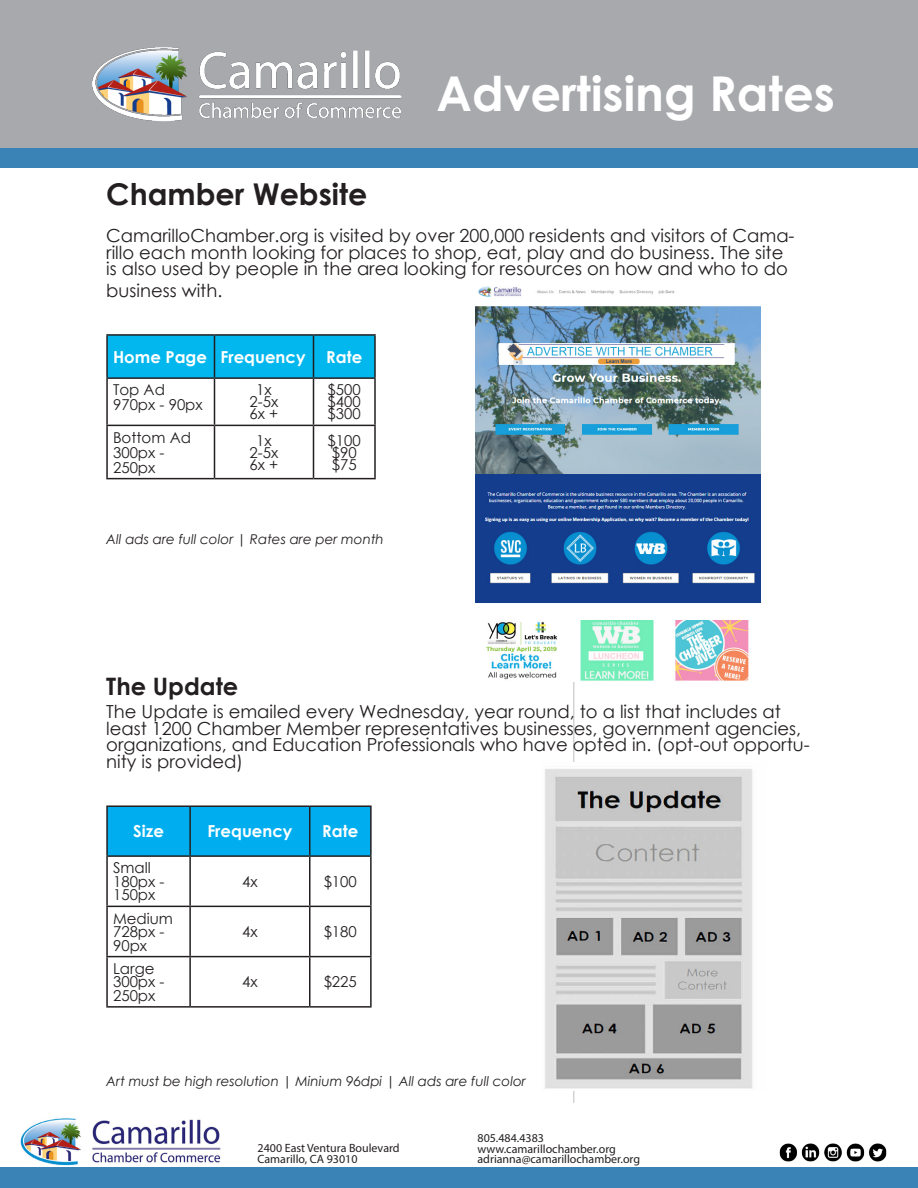
<style>
.page{position:relative;width:918px;height:1188px;background:#fff}
.page>*{position:absolute;margin:0;border:0;box-sizing:border-box;transform-origin:0 0}
.Small_Type{font:700 48px "Century Gothic";color:#fff}
.Heading1{font:700 30px "Century Gothic";color:#231f20}
.Heading2{font:700 24px "Century Gothic";color:#231f20}
.Heading3{font:18px/16.5px "Century Gothic";color:#231f20}
.Heading1-2{font:18px/16.5px "Century Gothic";color:#231f20}
.Small_Type-2{font:700 16.5px "Century Gothic";color:#fff}
.Small_Type-3{font:15px/13.5px "Century Gothic";color:#231f20}
.Heading3-2{font:italic 13.5px "Century Gothic";color:#231f20}
.Body_Text_-_Left{font:italic 13.5px "Century Gothic";color:#231f20}
.Small_Type-4{font:12px "Myriad Pro";color:#231f20}
</style>
<div class="page">
<div style="left:0;top:1167px;width:918px;height:21px;background:#3983b7"></div>
<hr style="left:574px;top:302px;width:1px;height:801px;background:#bcbdc0">
<div style="left:0;top:148px;width:918px;height:19px;background:#3983b7"></div>
<div style="left:0;top:0;width:918px;height:147px;background:#a8a9ad"></div>
<img style="left:92px;top:47px;width:310px;height:75px">
<img style="left:21px;top:1118px;width:200px;height:48px">
<img style="left:779px;top:1143px;width:108px;height:19px">
<div style="left:108px;top:336px;width:266px;height:41px;background:#01b7ed"></div>
<hr style="left:106px;top:334px;width:109px;height:2px;background:#231f20">
<hr style="left:106px;top:336px;width:2px;height:41px;background:#231f20">
<hr style="left:214px;top:334px;width:100px;height:2px;background:#231f20">
<hr style="left:214px;top:336px;width:1px;height:41px;background:#231f20">
<hr style="left:314px;top:334px;width:62px;height:2px;background:#231f20">
<hr style="left:313px;top:336px;width:1px;height:41px;background:#231f20">
<hr style="left:374px;top:336px;width:2px;height:41px;background:#231f20">
<hr style="left:106px;top:377px;width:109px;height:2px;background:#231f20">
<hr style="left:106px;top:379px;width:2px;height:46px;background:#231f20">
<hr style="left:214px;top:377px;width:100px;height:2px;background:#231f20">
<hr style="left:214px;top:379px;width:1px;height:46px;background:#231f20">
<hr style="left:314px;top:377px;width:62px;height:2px;background:#231f20">
<hr style="left:313px;top:379px;width:1px;height:46px;background:#231f20">
<hr style="left:374px;top:379px;width:2px;height:46px;background:#231f20">
<hr style="left:106px;top:425px;width:109px;height:1px;background:#231f20">
<hr style="left:106px;top:426px;width:2px;height:52px;background:#231f20">
<hr style="left:214px;top:425px;width:100px;height:1px;background:#231f20">
<hr style="left:214px;top:426px;width:1px;height:52px;background:#231f20">
<hr style="left:314px;top:425px;width:62px;height:1px;background:#231f20">
<hr style="left:313px;top:426px;width:1px;height:52px;background:#231f20">
<hr style="left:374px;top:426px;width:2px;height:52px;background:#231f20">
<hr style="left:106px;top:478px;width:109px;height:1px;background:#231f20">
<hr style="left:214px;top:478px;width:100px;height:1px;background:#231f20">
<hr style="left:314px;top:478px;width:62px;height:1px;background:#231f20">
<div style="left:108px;top:807px;width:262px;height:48px;background:#00aeef"></div>
<hr style="left:106px;top:805px;width:84px;height:2px;background:#231f20">
<hr style="left:106px;top:807px;width:2px;height:48px;background:#231f20">
<hr style="left:190px;top:805px;width:120px;height:2px;background:#231f20">
<hr style="left:189px;top:807px;width:2px;height:48px;background:#231f20">
<hr style="left:310px;top:805px;width:62px;height:2px;background:#231f20">
<hr style="left:309px;top:807px;width:2px;height:48px;background:#231f20">
<hr style="left:370px;top:807px;width:2px;height:48px;background:#231f20">
<hr style="left:106px;top:855px;width:84px;height:2px;background:#231f20">
<hr style="left:106px;top:857px;width:2px;height:49px;background:#231f20">
<hr style="left:190px;top:855px;width:120px;height:2px;background:#231f20">
<hr style="left:189px;top:857px;width:2px;height:49px;background:#231f20">
<hr style="left:310px;top:855px;width:62px;height:2px;background:#231f20">
<hr style="left:309px;top:857px;width:2px;height:49px;background:#231f20">
<hr style="left:370px;top:857px;width:2px;height:49px;background:#231f20">
<hr style="left:106px;top:906px;width:84px;height:1px;background:#231f20">
<hr style="left:106px;top:907px;width:2px;height:49px;background:#231f20">
<hr style="left:190px;top:906px;width:120px;height:1px;background:#231f20">
<hr style="left:189px;top:907px;width:2px;height:49px;background:#231f20">
<hr style="left:310px;top:906px;width:62px;height:1px;background:#231f20">
<hr style="left:309px;top:907px;width:2px;height:49px;background:#231f20">
<hr style="left:370px;top:907px;width:2px;height:49px;background:#231f20">
<hr style="left:106px;top:956px;width:84px;height:1px;background:#231f20">
<hr style="left:106px;top:957px;width:2px;height:49px;background:#231f20">
<hr style="left:190px;top:956px;width:120px;height:1px;background:#231f20">
<hr style="left:189px;top:957px;width:2px;height:49px;background:#231f20">
<hr style="left:310px;top:956px;width:62px;height:1px;background:#231f20">
<hr style="left:309px;top:957px;width:2px;height:49px;background:#231f20">
<hr style="left:370px;top:957px;width:2px;height:49px;background:#231f20">
<hr style="left:106px;top:1006px;width:84px;height:2px;background:#231f20">
<hr style="left:190px;top:1006px;width:120px;height:2px;background:#231f20">
<hr style="left:310px;top:1006px;width:62px;height:2px;background:#231f20">
<img style="left:476px;top:286px;width:284px;height:396px">
<img style="left:545px;top:762px;width:208px;height:328px">
<p class="Small_Type" style="left:436px;top:57px;width:400px">Advertising Rates</p>
<p class="Heading1" style="left:106px;top:172px;width:263px">Chamber Website</p>
<p class="Heading1-2" style="left:106px;top:227px;width:690px">CamarilloChamber.org is visited by over 200,000 residents and visitors of Cama&shy;rillo each month looking for places to shop, eat, play and do business. The site is also used by people in the area looking for resources on how and who to do</p>
<p class="Heading1-2" style="left:106px;top:282px;width:118px">business with.</p>
<p class="Small_Type-2" style="left:113px;top:344px;width:96px">Home Page</p>
<p class="Small_Type-2" style="left:220px;top:344px;width:87px">Frequency</p>
<p class="Small_Type-2" style="left:326px;top:344px;width:37px">Rate</p>
<p class="Small_Type-3" style="left:113px;top:383px;width:53px">Top Ad</p>
<p class="Small_Type-3" style="left:113px;top:398px;width:91px">970px - 90px</p>
<p class="Small_Type-3" style="left:328px;top:383px;width:35px">$500</p>
<p class="Small_Type-3" style="left:328px;top:395px;width:35px">$400</p>
<p class="Small_Type-3" style="left:328px;top:407px;width:35px">$300</p>
<p class="Small_Type-3" style="left:256px;top:383px;width:17px">1x</p>
<p class="Small_Type-3" style="left:250px;top:395px;width:30px">2-5x</p>
<p class="Small_Type-3" style="left:250px;top:407px;width:30px">6x +</p>
<p class="Small_Type-3" style="left:113px;top:430px;width:80px">Bottom Ad</p>
<p class="Small_Type-3" style="left:113px;top:444px;width:53px;line-height:15px">300px -<br>250px</p>
<p class="Small_Type-3" style="left:256px;top:433px;width:17px">1x</p>
<p class="Small_Type-3" style="left:250px;top:445px;width:30px">2-5x</p>
<p class="Small_Type-3" style="left:250px;top:457px;width:30px">6x +</p>
<p class="Small_Type-3" style="left:328px;top:433px;width:35px">$100</p>
<p class="Small_Type-3" style="left:332px;top:445px;width:26px">$90</p>
<p class="Small_Type-3" style="left:332px;top:457px;width:26px">$75</p>
<p class="Body_Text_-_Left" style="left:106px;top:529px;width:279px">All ads are full color | Rates are per month</p>
<p class="Heading2" style="left:106px;top:668px;width:134px">The Update</p>
<p class="Heading3" style="left:106px;top:703px;width:705px">The Update is emailed every Wednesday, year round, to a list that includes at least 1200 Chamber Member representatives businesses, government agencies, organizations, and Education Professionals who have opted in. (opt-out opportu&shy;nity is provided)</p>
<p class="Small_Type-2" style="left:133px;top:819px;width:32px">Size</p>
<p class="Small_Type-2" style="left:207px;top:819px;width:87px">Frequency</p>
<p class="Small_Type-2" style="left:322px;top:819px;width:37px">Rate</p>
<p class="Small_Type-3" style="left:113px;top:861px;width:39px">Small</p>
<p class="Small_Type-3" style="left:113px;top:874px;width:53px">180px -<br>150px</p>
<p class="Small_Type-3" style="left:242px;top:874px;width:17px">4x</p>
<p class="Small_Type-3" style="left:324px;top:874px;width:35px">$100</p>
<p class="Small_Type-3" style="left:113px;top:911px;width:62px">Medium</p>
<p class="Small_Type-3" style="left:113px;top:925px;width:53px">728px -<br>90px</p>
<p class="Small_Type-3" style="left:242px;top:925px;width:17px">4x</p>
<p class="Small_Type-3" style="left:324px;top:925px;width:35px">$180</p>
<p class="Small_Type-3" style="left:113px;top:961px;width:43px">Large</p>
<p class="Small_Type-3" style="left:113px;top:975px;width:53px">300px -<br>250px</p>
<p class="Small_Type-3" style="left:242px;top:975px;width:17px">4x</p>
<p class="Small_Type-3" style="left:324px;top:975px;width:35px">$225</p>
<p class="Heading3-2" style="left:106px;top:1072px;width:421px">Art must be high resolution | Minium 96dpi | All ads are full color</p>
<p class="Small_Type-4" style="left:258px;top:1141px;width:144px">2400 East Ventura Boulevard</p>
<p class="Small_Type-4" style="left:258px;top:1152px;width:101px">Camarillo, CA 93010</p>
<p class="Small_Type-4" style="left:478px;top:1131px;width:68px">805.484.4383</p>
<p class="Small_Type-4" style="left:478px;top:1141px;width:140px">www.camarillochamber.org</p>
<p class="Small_Type-4" style="left:478px;top:1152px;width:164px">adrianna@camarillochamber.org</p>
</div>
